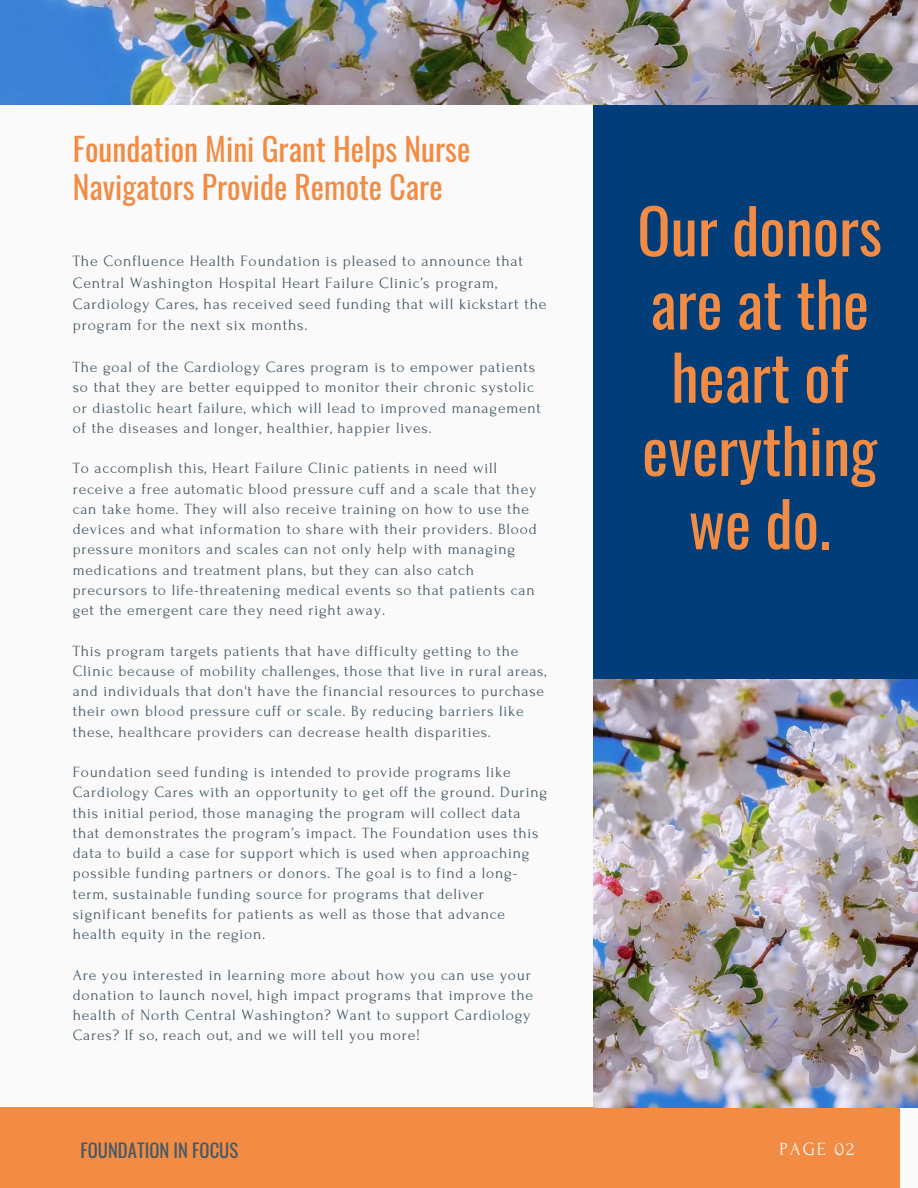
<style>
.page{position:relative;width:918px;height:1188px;background:#fafafa}
.page>*{position:absolute;margin:0;border:0;box-sizing:border-box;transform-origin:0 0}
.t1{font:61.95px/73.2px "Oswald";color:#f28b43;text-align:center}
.t2{font:31.65px/37.7px "Oswald";color:#f28b43}
.t3{font:18.6px "Oswald";color:#435967}
.t4{font:18.6px "Forum";letter-spacing:.1em;color:#fafafa}
.t5{font:15.75px/21.3px "Forum";letter-spacing:.05em;color:#435967}
.t6{font:15.6px/20.2px "Forum";letter-spacing:.05em;color:#435967}
</style>
<div class="page">
<div style="left:594px;top:104px;width:324px;height:585px;background:#003d79"></div>
<div style="left:0;top:1107px;width:900px;height:81px;background:#f28b43"></div>
<img style="left:0;top:0;width:918px;height:105px">
<img style="left:594px;top:680px;width:324px;height:427px">
<p class="t2" style="left:73px;top:129px;width:399px">Foundation Mini Grant Helps Nurse<br>Navigators Provide Remote Care</p>
<p class="t5" style="left:73px;top:251px;width:475px">The Confluence Health Foundation is pleased to announce that Central Washington Hospital Heart Failure Clinic’s program, Cardiology Cares, has received seed funding that will kickstart the program for the next six months.</p>
<p class="t6" style="left:73px;top:357px;width:470px">The goal of the Cardiology Cares program is to empower patients so that they are better equipped to monitor their chronic systolic or diastolic heart failure, which will lead to improved management of the diseases and longer, healthier, happier lives.</p>
<p class="t6" style="left:73px;top:458px;width:466px">To accomplish this, Heart Failure Clinic patients in need will receive a free automatic blood pressure cuff and a scale that they can take home. They will also receive training on how to use the devices and what information to share with their providers. Blood pressure monitors and scales can not only help with managing medications and treatment plans, but they can also catch precursors to life-threatening medical events so that patients can get the emergent care they need right away.</p>
<p class="t6" style="left:73px;top:641px;width:475px">This program targets patients that have difficulty getting to the Clinic because of mobility challenges, those that live in rural areas, and individuals that don't have the financial resources to purchase their own blood pressure cuff or scale. By reducing barriers like these, healthcare providers can decrease health disparities.</p>
<p class="t6" style="left:73px;top:762px;width:476px">Foundation seed funding is intended to provide programs like Cardiology Cares with an opportunity to get off the ground. During this initial period, those managing the program will collect data that demonstrates the program’s impact. The Foundation uses this data to build a case for support which is used when approaching possible funding partners or donors. The goal is to find a long&shy;term, sustainable funding source for programs that deliver significant benefits for patients as well as those that advance health equity in the region.</p>
<p class="t6" style="left:73px;top:965px;width:462px">Are you interested in learning more about how you can use your donation to launch novel, high impact programs that improve the health of North Central Washington? Want to support Cardiology Cares? If so, reach out, and we will tell you more!</p>
<p class="t1" style="left:637px;top:192px;width:246px">Our donors are at the heart of everything we do.</p>
<p class="t3" style="left:81px;top:1136px;width:159px">FOUNDATION IN FOCUS</p>
<p class="t4" style="left:780px;top:1139px;width:76px">PAGE 02</p>
</div>
